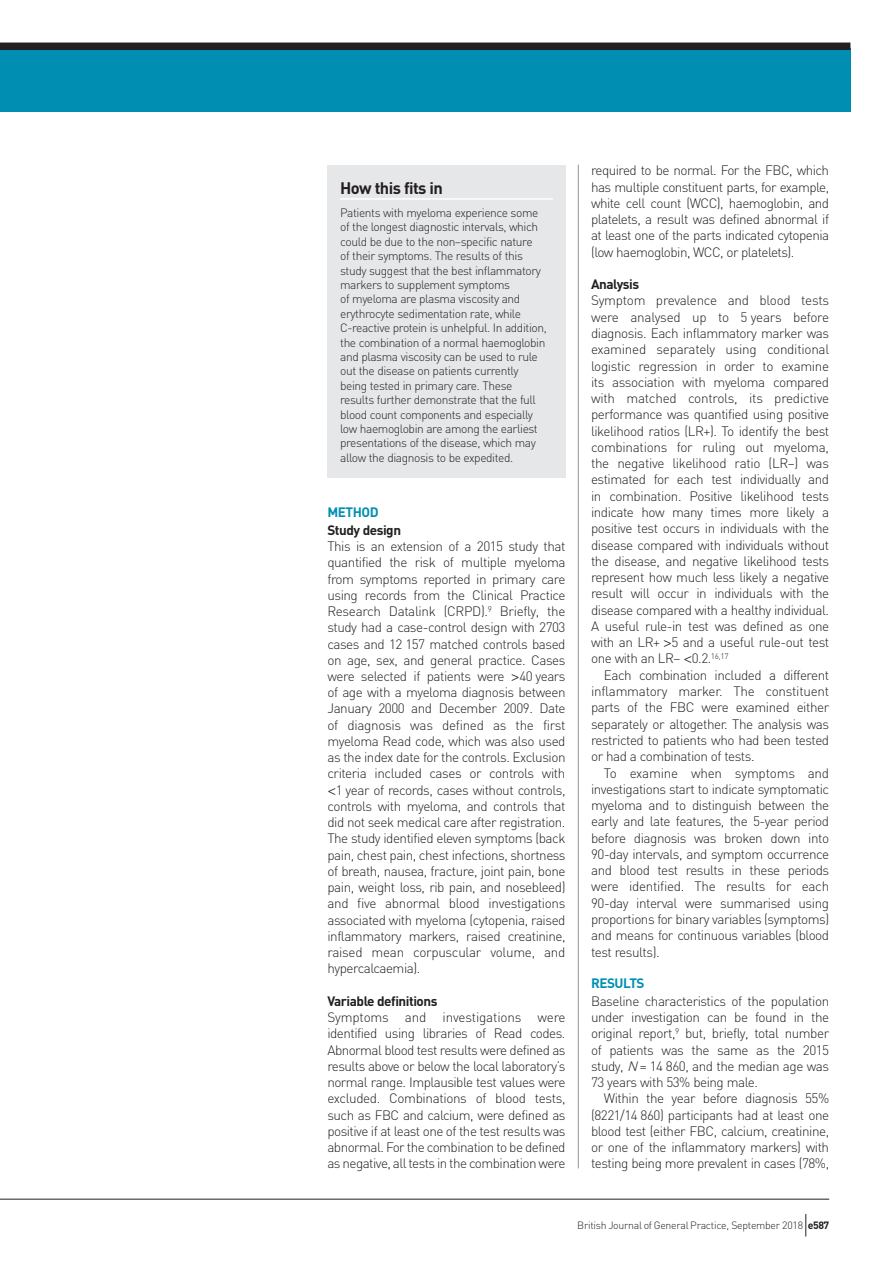
<style>
.page{position:relative;width:893px;height:1263px;background:#fff}
.page>*{position:absolute;margin:0;border:0;box-sizing:border-box;transform-origin:0 0}
.t1{font:700 16.5px "DIN";letter-spacing:-.035em;color:#231f20}
.t2{font:300 13.5px/16.2px "DIN";letter-spacing:-.035em;color:#231f20;text-align:justify}
.t3{font:700 13.5px "DIN";letter-spacing:-.035em;color:#231f20}
.t4{font:700 13.5px "DIN";letter-spacing:-.035em;color:#008fb3}
.t5{font:300 12px/14.4px "DIN";letter-spacing:-.035em;color:#231f20}
.t6{font:300 10.5px "DIN";letter-spacing:-.025em;color:#231f20}
.s1{font-family:"Helvetica"}
.s2{font-style:italic}
.s3{font-weight:700}
</style>
<div class="page">
<div style="left:0;top:48px;width:850px;height:63px;background:#008fb3"></div>
<div style="left:0;top:43px;width:850px;height:7px;background:#231f20"></div>
<hr style="left:578px;top:165px;width:1px;height:1003px;background:#939598">
<div style="left:327px;top:165px;width:239px;height:312px;background:#e6e7e9"></div>
<hr style="left:340px;top:198px;width:213px;height:2px;background:#fff">
<hr style="left:0;top:1199px;width:829px;height:1px;background:#231f20">
<svg style="left:805px;top:1214px;width:1px;height:22px"></svg>
<p class="t1" style="left:340px;top:177px;width:104px">How this fits in</p>
<p class="t5" style="left:340px;top:205px;width:208px">Patients with myeloma experience some of the longest diagnostic intervals, which could be due to the non–specific nature<br>of their symptoms. The results of this study suggest that the best inflammatory markers to supplement symptoms<br>of myeloma are plasma viscosity and erythrocyte sedimentation rate, while C-reactive protein is unhelpful. In addition, the combination of a normal haemoglobin and plasma viscosity can be used to rule out the disease on patients currently being tested in primary care. These results further demonstrate that the full blood count components and especially low haemoglobin are among the earliest presentations of the disease, which may allow the diagnosis to be expedited.</p>
<p class="t4" style="left:327px;top:503px;width:53px">METHOD</p>
<p class="t3" style="left:327px;top:521px;width:75px">Study design</p>
<p class="t2" style="left:327px;top:538px;width:240px">This is an extension of a 2015 study that quantified the risk of multiple myeloma from symptoms reported in primary care using records from the Clinical Practice Research Datalink (CRPD).<sup>9</sup> Briefly, the study had a case-control design with 2703 cases and 12 157 matched controls based on age, sex, and general practice. Cases were selected if patients were <span class="s1">&gt;</span>40 years of age with a myeloma diagnosis between January 2000 and December 2009. Date of diagnosis was defined as the first myeloma Read code, which was also used as the index date for the controls. Exclusion criteria included cases or controls with <span class="s1">&lt;</span>1 year of records, cases without controls, controls with myeloma, and controls that did not seek medical care after registration.<br>The study identified eleven symptoms (back pain, chest pain, chest infections, shortness of breath, nausea, fracture, joint pain, bone pain, weight loss, rib pain, and nosebleed) and five abnormal blood investigations associated with myeloma (cytopenia, raised inflammatory markers, raised creatinine, raised mean corpuscular volume, and hypercalcaemia).</p>
<p class="t3" style="left:327px;top:992px;width:112px">Variable definitions</p>
<p class="t2" style="left:327px;top:1009px;width:240px">Symptoms and investigations were identified using libraries of Read codes.<br>Abnormal blood test results were defined as results above or below the local laboratory’s normal range. Implausible test values were excluded. Combinations of blood tests, such as FBC and calcium, were defined as positive if at least one of the test results was abnormal. For the combination to be defined as negative, all tests in the combination were</p>
<p class="t2" style="left:591px;top:162px;width:240px">required to be normal. For the FBC, which has multiple constituent parts, for example, white cell count (WCC), haemoglobin, and platelets, a result was defined abnormal if at least one of the parts indicated cytopenia (low haemoglobin, WCC, or platelets).</p>
<p class="t3" style="left:591px;top:275px;width:50px">Analysis</p>
<p class="t2" style="left:591px;top:292px;width:240px">Symptom prevalence and blood tests were analysed up to 5 years before diagnosis. Each inflammatory marker was examined separately using conditional logistic regression in order to examine its association with myeloma compared with matched controls, its predictive performance was quantified using positive likelihood ratios (LR+). To identify the best combinations for ruling out myeloma, the negative likelihood ratio (LR–) was estimated for each test individually and in combination. Positive likelihood tests indicate how many times more likely a positive test occurs in individuals with the disease compared with individuals without the disease, and negative likelihood tests represent how much less likely a negative result will occur in individuals with the disease compared with a healthy individual.<br>A useful rule-in test was defined as one with an LR+ <span class="s1">&gt;</span>5 and a useful rule-out test one with an LR– <span class="s1">&lt;</span>0.2.<sup>16,17</sup></p>
<p class="t2" style="left:591px;top:667px;width:240px;text-indent:13px">Each combination included a different inflammatory marker. The constituent parts of the FBC were examined either separately or altogether. The analysis was restricted to patients who had been tested or had a combination of tests.</p>
<p class="t2" style="left:591px;top:764px;width:240px;text-indent:13px">To examine when symptoms and investigations start to indicate symptomatic myeloma and to distinguish between the early and late features, the 5-year period before diagnosis was broken down into 90-day intervals, and symptom occurrence and blood test results in these periods were identified. The results for each 90-day interval were summarised using proportions for binary variables (symptoms) and means for continuous variables (blood test results).</p>
<p class="t4" style="left:591px;top:974px;width:55px">RESULTS</p>
<p class="t2" style="left:591px;top:992px;width:240px">Baseline characteristics of the population under investigation can be found in the original report,<sup>9</sup> but, briefly, total number of patients was the same as the 2015 study, <span class="s2">N</span>= 14 860, and the median age was 73 years with 53% being male.</p>
<p class="t2" style="left:591px;top:1090px;width:240px;text-indent:13px">Within the year before diagnosis 55% (8221/14 860) participants had at least one blood test (either FBC, calcium, creatinine, or one of the inflammatory markers) with testing being more prevalent in cases (78%,</p>
<p class="t6" style="left:577px;top:1218px;width:253px">British Journal of General Practice, September 2018 <span class="s3">e587</span></p>
</div>
